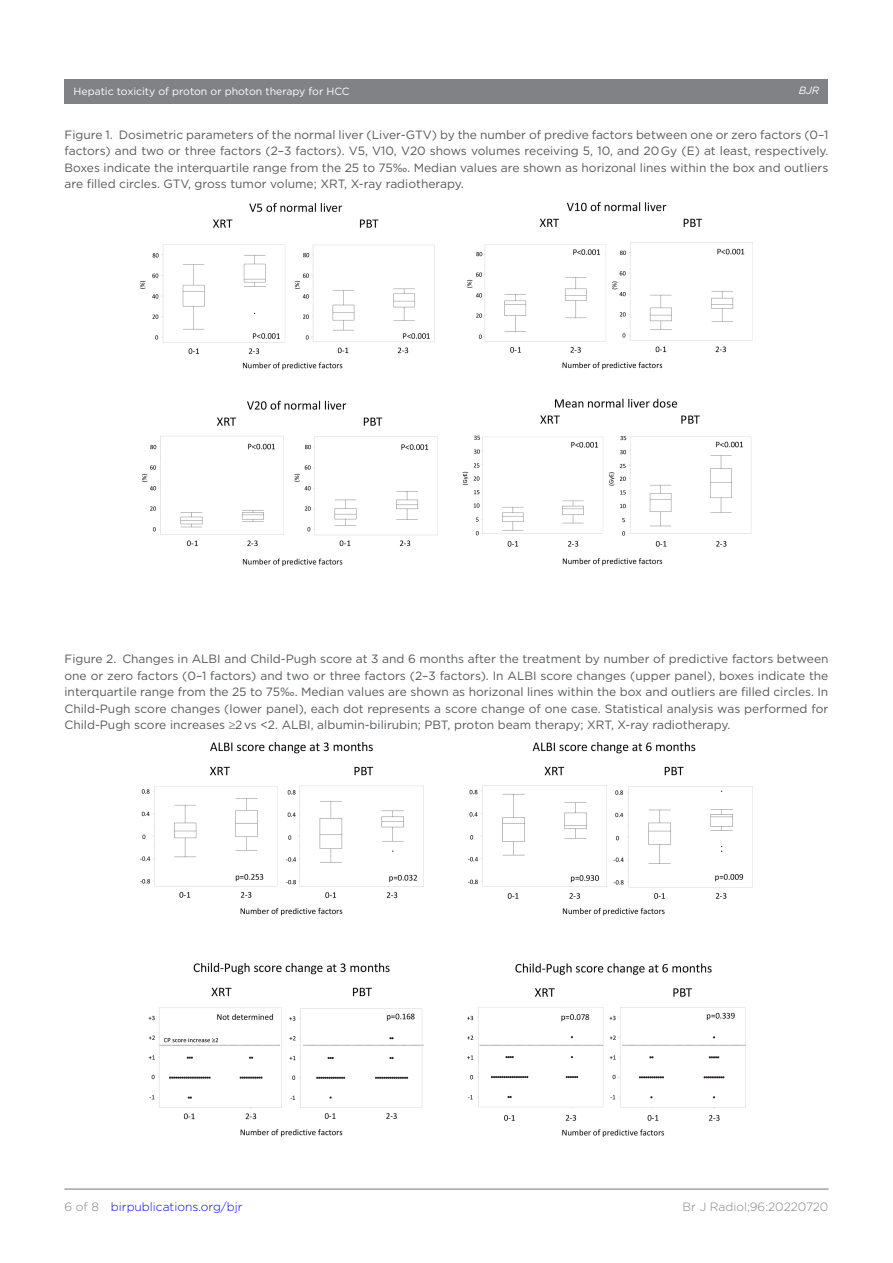
<style>
.page{position:relative;width:893px;height:1263px;background:#fff}
.page>*{position:absolute;margin:0;border:0;box-sizing:border-box;transform-origin:0 0}
.t1{font:12px/16.5px "Gotham";color:#57585a;text-align:justify}
.t2{font:300 12px "Gotham";color:#00f}
.t3{font:300 12px "Gotham";color:#808285}
.t4{font:10.5px "Gotham";color:#fff}
.t5{font:italic 10.5px "Gotham";color:#fff}
.s1{color:#808285}
</style>
<div class="page">
<div style="left:64px;top:79px;width:764px;height:24px;background:#808285"></div>
<hr style="left:64px;top:1188px;width:764px;height:2px;background:#808285">
<img style="left:141px;top:202px;width:611px;height:364px">
<img style="left:141px;top:743px;width:611px;height:393px">
<p class="t4" style="left:74px;top:85px;width:278px">Hepatic toxicity of proton or photon therapy for HCC</p>
<p class="t5" style="left:799px;top:85px;width:22px">BJR</p>
<p class="t1" style="left:64px;top:126px;width:765px">Figure 1. Dosimetric parameters of the normal liver (Liver-GTV) by the number of predive factors between one or zero factors (0–1 factors) and two or three factors (2–3 factors). V5, V10, V20 shows volumes receiving 5, 10, and 20 Gy (E) at least, respectively.<br>Boxes indicate the interquartile range from the 25 to 75‰. Median values are shown as horizonal lines within the box and outliers are filled circles. GTV, gross tumor volume; XRT, X-ray radiotherapy.</p>
<p class="t1" style="left:64px;top:650px;width:765px">Figure 2. Changes in ALBI and Child-Pugh score at 3 and 6 months after the treatment by number of predictive factors between one or zero factors (0–1 factors) and two or three factors (2–3 factors). In ALBI score changes (upper panel), boxes indicate the interquartile range from the 25 to 75‰. Median values are shown as horizonal lines within the box and outliers are filled circles. In Child-Pugh score changes (lower panel), each dot represents a score change of one case. Statistical analysis was performed for Child-Pugh score increases ≥2 vs &lt;2. ALBI, albumin-bilirubin; PBT, proton beam therapy; XRT, X-ray radiotherapy.</p>
<p class="t2" style="left:64px;top:1199px;width:180px"><span class="s1">6 of 8</span> birpublications.org/bjr</p>
<p class="t3" style="left:683px;top:1199px;width:147px">Br J Radiol;96:20220720</p>
</div>
